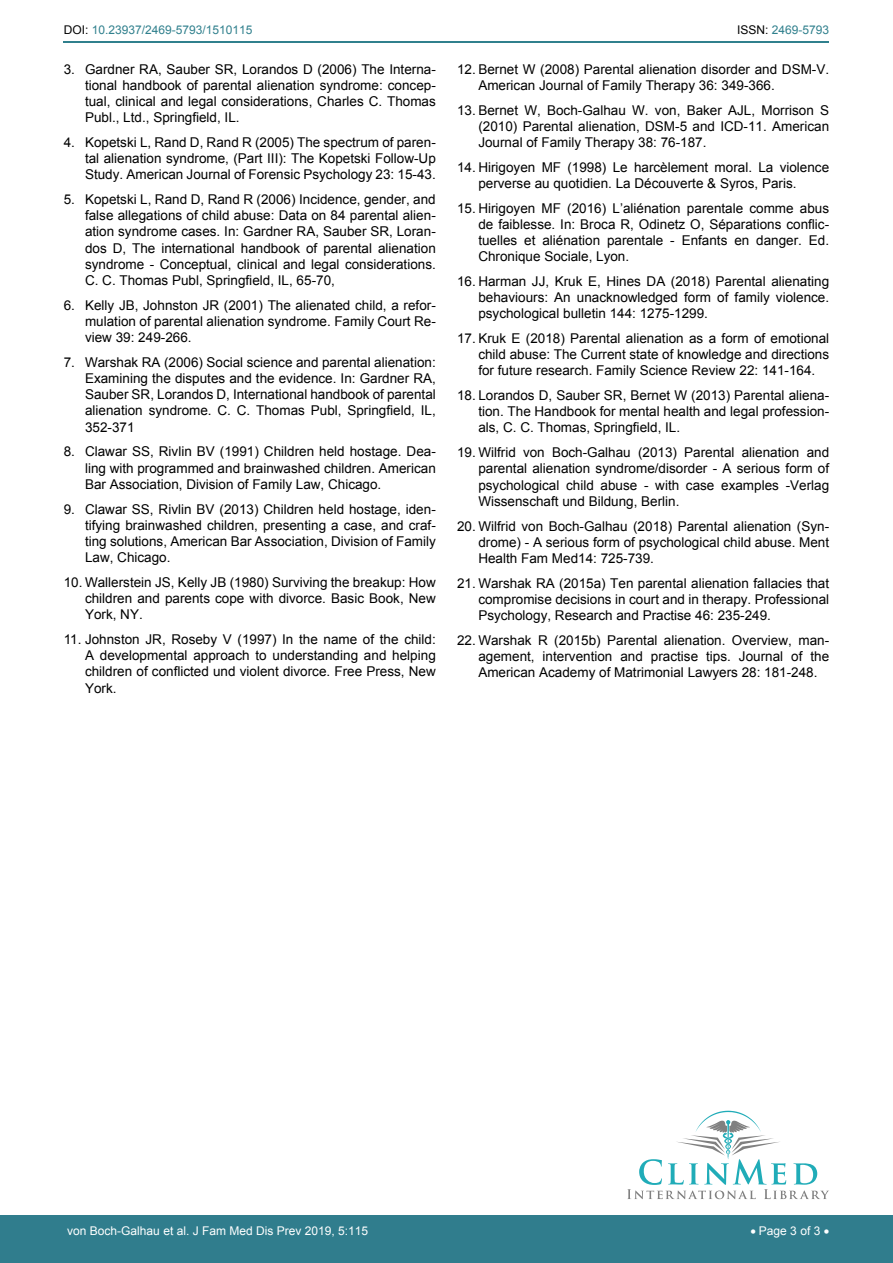
<style>
.page{position:relative;width:893px;height:1263px;background:#fff}
.page>*{position:absolute;margin:0;border:0;box-sizing:border-box;transform-origin:0 0}
.t1{font:13.5px/16.2px "Arial";color:#000;text-align:justify}
.t2{font:12px "Arial";color:#fff}
.t3{font:12px "Arial";color:#30808d}
.s1{color:#000}
</style>
<div class="page">
<hr style="left:64px;top:41px;width:765px;height:2px;background:#30808d">
<div style="left:0;top:1216px;width:893px;height:47px;background:#307d8d"></div>
<svg style="left:627px;top:1111px;width:202px;height:88px"></svg>
<p class="t3" style="left:64px;top:22px;width:190px"><span class="s1">DOI:</span> 10.23937/2469-5793/1510115</p>
<p class="t3" style="left:737px;top:22px;width:94px"><span class="s1">ISSN:</span> 2469-5793</p>
<p class="t1" style="left:85px;top:61px;width:352px;text-indent:-21px">3. Gardner RA, Sauber SR, Lorandos D (2006) The Interna&shy;tional handbook of parental alienation syndrome: concep&shy;tual, clinical and legal considerations, Charles C. Thomas Publ., Ltd., Springfield, IL.</p>
<p class="t1" style="left:85px;top:134px;width:352px;text-indent:-21px">4. Kopetski L, Rand D, Rand R (2005) The spectrum of paren&shy;tal alienation syndrome, (Part III): The Kopetski Follow-Up Study. American Journal of Forensic Psychology 23: 15-43.</p>
<p class="t1" style="left:85px;top:191px;width:352px;text-indent:-21px">5. Kopetski L, Rand D, Rand R (2006) Incidence, gender, and false allegations of child abuse: Data on 84 parental alien&shy;ation syndrome cases. In: Gardner RA, Sauber SR, Loran&shy;dos D, The international handbook of parental alienation syndrome - Conceptual, clinical and legal considerations.<br>C. C. Thomas Publ, Springfield, IL, 65-70,</p>
<p class="t1" style="left:85px;top:297px;width:352px;text-indent:-21px">6. Kelly JB, Johnston JR (2001) The alienated child, a refor&shy;mulation of parental alienation syndrome. Family Court Re&shy;view 39: 249-266.</p>
<p class="t1" style="left:85px;top:354px;width:352px;text-indent:-21px">7. Warshak RA (2006) Social science and parental alienation:<br>Examining the disputes and the evidence. In: Gardner RA, Sauber SR, Lorandos D, International handbook of parental alienation syndrome. C. C. Thomas Publ, Springfield, IL, 352-371</p>
<p class="t1" style="left:85px;top:444px;width:352px;text-indent:-21px">8. Clawar SS, Rivlin BV (1991) Children held hostage. Dea&shy;ling with programmed and brainwashed children. American Bar Association, Division of Family Law, Chicago.</p>
<p class="t1" style="left:85px;top:501px;width:352px;text-indent:-21px">9. Clawar SS, Rivlin BV (2013) Children held hostage, iden&shy;tifying brainwashed children, presenting a case, and craf&shy;ting solutions, American Bar Association, Division of Family Law, Chicago.</p>
<p class="t1" style="left:85px;top:574px;width:352px;text-indent:-21px">10. Wallerstein JS, Kelly JB (1980) Surviving the breakup: How children and parents cope with divorce. Basic Book, New York, NY.</p>
<p class="t1" style="left:85px;top:631px;width:352px;text-indent:-21px">11. Johnston JR, Roseby V (1997) In the name of the child:<br>A developmental approach to understanding and helping children of conflicted und violent divorce. Free Press, New York.</p>
<p class="t1" style="left:478px;top:61px;width:352px;text-indent:-21px">12. Bernet W (2008) Parental alienation disorder and DSM-V.<br>American Journal of Family Therapy 36: 349-366.</p>
<p class="t1" style="left:478px;top:102px;width:352px;text-indent:-21px">13. Bernet W, Boch-Galhau W. von, Baker AJL, Morrison S (2010) Parental alienation, DSM-5 and ICD-11. American Journal of Family Therapy 38: 76-187.</p>
<p class="t1" style="left:478px;top:159px;width:352px;text-indent:-21px">14. Hirigoyen MF (1998) Le harcèlement moral. La violence perverse au quotidien. La Découverte &amp; Syros, Paris.</p>
<p class="t1" style="left:478px;top:200px;width:352px;text-indent:-21px">15. Hirigoyen MF (2016) L’aliénation parentale comme abus de faiblesse. In: Broca R, Odinetz O, Séparations conflic&shy;tuelles et aliénation parentale - Enfants en danger. Ed.<br>Chronique Sociale, Lyon.</p>
<p class="t1" style="left:478px;top:273px;width:352px;text-indent:-21px">16. Harman JJ, Kruk E, Hines DA (2018) Parental alienating behaviours: An unacknowledged form of family violence. psychological bulletin 144: 1275-1299.</p>
<p class="t1" style="left:478px;top:330px;width:352px;text-indent:-21px">17. Kruk E (2018) Parental alienation as a form of emotional child abuse: The Current state of knowledge and directions for future research. Family Science Review 22: 141-164.</p>
<p class="t1" style="left:478px;top:387px;width:352px;text-indent:-21px">18. Lorandos D, Sauber SR, Bernet W (2013) Parental aliena&shy;tion. The Handbook for mental health and legal profession&shy;als, C. C. Thomas, Springfield, IL.</p>
<p class="t1" style="left:478px;top:444px;width:352px;text-indent:-21px">19. Wilfrid von Boch-Galhau (2013) Parental alienation and parental alienation syndrome/disorder - A serious form of psychological child abuse - with case examples -Verlag Wissenschaft und Bildung, Berlin.</p>
<p class="t1" style="left:478px;top:518px;width:352px;text-indent:-21px">20. Wilfrid von Boch-Galhau (2018) Parental alienation (Syn&shy;drome) - A serious form of psychological child abuse. Ment Health Fam Med14: 725-739.</p>
<p class="t1" style="left:478px;top:575px;width:352px;text-indent:-21px">21. Warshak RA (2015a) Ten parental alienation fallacies that compromise decisions in court and in therapy. Professional Psychology, Research and Practise 46: 235-249.</p>
<p class="t1" style="left:478px;top:632px;width:352px;text-indent:-21px">22. Warshak R (2015b) Parental alienation. Overview, man&shy;agement, intervention and practise tips. Journal of the American Academy of Matrimonial Lawyers 28: 181-248.</p>
<p class="t2" style="left:67px;top:1222px;width:302px">von Boch-Galhau et al. J Fam Med Dis Prev 2019, 5:115</p>
<p class="t2" style="left:750px;top:1222px;width:80px">• Page 3 of 3 •</p>
</div>
